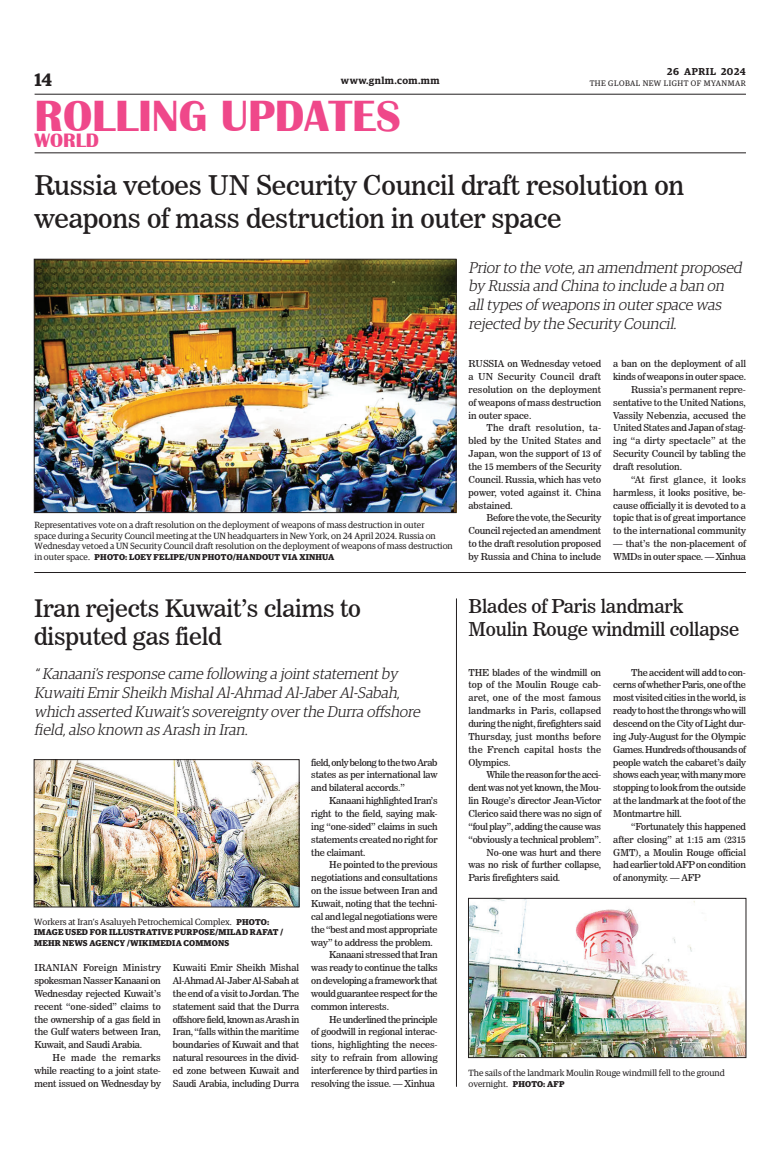
<style>
.page{position:relative;width:773px;height:1152px;background:#fff}
.page>*{position:absolute;margin:0;border:0;box-sizing:border-box;transform-origin:0 0}
.t1{font:700 45px "Britannic";color:#ef488a}
._2_Clm_Head{font:27px/32.4px "News 706 BT Roman C";letter-spacing:-.01em;color:#231f20}
._2_Clm_Head-2{font:24px/28.8px "News 706 BT Roman C";letter-spacing:-.01em;color:#231f20}
.t2{font:700 20px "Britannic";color:#ef488a}
._2_Clm_Head-3{font:19px/22.8px "News 706 BT Roman C";letter-spacing:-.01em;color:#231f20}
.t3{font:600 18px "Guardian Egyp";color:#231f20}
.t4{font:italic 300 15.5px/18.6px "Guardian Egyp";color:#231f20}
.t5{font:600 10px "Guardian Egyp";letter-spacing:.05em;color:#231f20}
._2nd_Body{font:9.5px/12.9px "News 706 BT Roman C";letter-spacing:-.02em;color:#231f20;text-align:justify}
.Normal_Para{font:9.5px/12.9px "News 706 BT Roman C";letter-spacing:-.005em;color:#231f20;text-align:justify}
.t6{font:9px/10.8px "Guardian Egyp";color:#231f20}
.t7{font:700 8.5px/10.2px "Guardian Egyp";letter-spacing:.02em;color:#231f20}
.t8{font:8px "Guardian Egyp";letter-spacing:.06em;color:#231f20}
.s1{font-weight:400;font-size:9px}
.s2{font-weight:700;font-size:8.5px}
</style>
<div class="page">
<hr style="left:35px;top:94px;width:711px;height:1px;background:#231f20">
<hr style="left:35px;top:152px;width:711px;height:1px;background:#231f20">
<img style="left:36px;top:261px;width:418px;height:250px">
<div style="left:34px;top:259px;width:422px;height:254px;border:1px solid #231f20"></div>
<hr style="left:34px;top:572px;width:712px;height:1px;background:#231f20">
<img style="left:36px;top:762px;width:261px;height:143px">
<img style="left:470px;top:900px;width:274px;height:156px">
<div style="left:468px;top:898px;width:278px;height:160px;border:1px solid #231f20"></div>
<hr style="left:456px;top:598px;width:1px;height:489px;background:#231f20">
<p class="t5" style="left:667px;top:64px;width:80px">26 APRIL 2024</p>
<h3 class="t3" style="left:35px;top:67px;width:19px">14</h3>
<p class="t5" style="left:341px;top:73px;width:100px">www.gnlm.com.mm</p>
<p class="t8" style="left:589px;top:78px;width:158px">THE GLOBAL NEW LIGHT OF MYANMAR</p>
<h1 class="t1" style="left:35px;top:91px;width:368px">ROLLING UPDATES</h1>
<h3 class="t2" style="left:35px;top:129px;width:66px">WORLD</h3>
<p class="_2_Clm_Head" style="left:35px;top:169px;width:651px">Russia vetoes UN Security Council draft resolution on weapons of mass destruction in outer space</p>
<p class="t4" style="left:468px;top:257px;width:278px">Priorto the vote,an amendmentproposed by Russia and China to include a ban on alltypes of weapons in outerspace was<br>rej ected by the Security Council.</p>
<p class="t6" style="left:35px;top:519px;width:420px">Representatives vote on a draft resolution on the deployment of weapons of mass destruction in outer<br>space during a Security Council meeting at the UN headquarters in New York, on 24 April 2024. Russia on<br>Wednesday vetoed a UN Security Council draft resolution on the deployment of weapons of mass destruction</p>
<p class="t7" style="left:35px;top:551px;width:301px"><span class="s1">in outer space.</span> PHOTO: LOEY FELIPE/UN PHOTO/HANDOUT VIA XINHUA</p>
<p class="_2_Clm_Head-2" style="left:34px;top:594px;width:328px">Iran rejects Kuwait’s claims to disputed gas field</p>
<p class="t4" style="left:34px;top:664px;width:390px">“Kanaani’s response came following a j ointstatementby KuwaitiEmirSheikh MishalAl-Ahmad Al-JaberAl-Sabah, which asserted Kuwait’s sovereignty overthe Durra offshore field,also known as Arash in Iran.</p>
<p class="t6" style="left:34px;top:916px;width:237px">Workers at Iran’s Asaluyeh Petrochemical Complex. <span class="s2">PHOTO:</span></p>
<p class="t7" style="left:34px;top:926px;width:251px">IMAGE USED FOR ILLUSTRATIVE PURPOSE/MILAD RAFAT /<br>MEHR NEWS AGENCY /WIKIMEDIA COMMONS</p>
<p class="Normal_Para" style="left:35px;top:961px;width:128px">IRANIAN Foreign Ministry spokesman Nasser Kanaani on Wednesday rejected Kuwait’s recent “one-sided” claims to the ownership of a gas field in the Gulf waters between Iran, Kuwait, and Saudi Arabia.</p>
<p class="_2nd_Body" style="left:35px;top:1051px;width:128px;text-indent:18px">He made the remarks while reacting to a joint state&shy;ment issued on Wednesday by</p>
<p class="_2nd_Body" style="left:173px;top:961px;width:128px">Kuwaiti Emir Sheikh Mishal Al-Ahmad Al-Jaber Al-Sabah at the end of a visit to Jordan. The statement said that the Durra offshore field, known as Arash in Iran, “falls within the maritime boundaries of Kuwait and that natural resources in the divid&shy;ed zone between Kuwait and Saudi Arabia, including Durra</p>
<p class="_2nd_Body" style="left:311px;top:756px;width:128px">field, only belong to the two Arab states as per international law and bilateral accords.”</p>
<p class="_2nd_Body" style="left:311px;top:794px;width:128px;text-indent:18px">Kanaani highlighted Iran’s right to the field, saying mak&shy;ing “one-sided” claims in such statements created no right for the claimant.</p>
<p class="_2nd_Body" style="left:311px;top:859px;width:128px;text-indent:18px">He pointed to the previous negotiations and consultations on the issue between Iran and Kuwait, noting that the techni&shy;cal and legal negotiations were the “best and most appropriate way” to address the problem.</p>
<p class="_2nd_Body" style="left:311px;top:948px;width:128px;text-indent:18px">Kanaani stressed that Iran was ready to continue the talks on developing a framework that would guarantee respect for the common interests.</p>
<p class="_2nd_Body" style="left:311px;top:1013px;width:128px;text-indent:18px">He underlined the principle of goodwill in regional interac&shy;tions, highlighting the neces&shy;sity to refrain from allowing interference by third parties in resolving the issue. — Xinhua</p>
<p class="Normal_Para" style="left:468px;top:357px;width:134px">RUSSIA on Wednesday vetoed a UN Security Council draft resolution on the deployment of weapons of mass destruction in outer space.</p>
<p class="_2nd_Body" style="left:468px;top:422px;width:134px;text-indent:18px">The draft resolution, ta&shy;bled by the United States and Japan, won the support of 13 of the 15 members of the Security Council. Russia, which has veto power, voted against it. China abstained.</p>
<p class="_2nd_Body" style="left:468px;top:512px;width:134px;text-indent:18px">Before the vote, the Security Council rejected an amendment to the draft resolution proposed by Russia and China to include</p>
<p class="_2nd_Body" style="left:613px;top:357px;width:134px">a ban on the deployment of all kinds of weapons in outer space.</p>
<p class="_2nd_Body" style="left:613px;top:383px;width:134px;text-indent:18px">Russia’s permanent repre&shy;sentative to the United Nations, Vassily Nebenzia, accused the United States and Japan of stag&shy;ing “a dirty spectacle” at the Security Council by tabling the draft resolution.</p>
<p class="_2nd_Body" style="left:613px;top:473px;width:134px;text-indent:18px">“At first glance, it looks harmless, it looks positive, be&shy;cause officially it is devoted to a topic that is of great importance to the international community</p>
<p class="_2nd_Body" style="left:613px;top:537px;width:134px">— that’s the non-placement of<br>WMDs in outer space. — Xinhua</p>
<p class="_2_Clm_Head-3" style="left:468px;top:595px;width:272px">Blades of Paris landmark<br>Moulin Rouge windmill collapse</p>
<p class="Normal_Para" style="left:468px;top:666px;width:134px">THE blades of the windmill on top of the Moulin Rouge cab&shy;aret, one of the most famous landmarks in Paris, collapsed during the night, firefighters said Thursday, just months before the French capital hosts the Olympics.</p>
<p class="_2nd_Body" style="left:468px;top:768px;width:134px;text-indent:18px">While the reason for the acci&shy;dent was not yet known, the Mou&shy;lin Rouge’s director Jean-Victor Clerico said there was no sign of “foul play”, adding the cause was “obviously a technical problem”.</p>
<p class="_2nd_Body" style="left:468px;top:846px;width:134px;text-indent:18px">No-one was hurt and there was no risk of further collapse, Paris firefighters said.</p>
<p class="_2nd_Body" style="left:613px;top:666px;width:134px;text-indent:18px">The accident will add to con&shy;cerns of whether Paris, one of the most visited cities in the world, is ready to host the throngs who will descend on the City of Light dur&shy;ing July-August for the Olympic Games. Hundreds of thousands of people watch the cabaret’s daily shows each year, with many more stopping to look from the outside at the landmark at the foot of the Montmartre hill.</p>
<p class="_2nd_Body" style="left:613px;top:820px;width:134px;text-indent:18px">“Fortunately this happened after closing” at 1:15 am (2315<br>GMT), a Moulin Rouge official had earlier told AFP on condition of anonymity. — AFP</p>
<p class="t6" style="left:468px;top:1067px;width:258px">The sails of the landmark Moulin Rouge windmill fell to the ground overnight. <span class="s2">PHOTO: AFP</span></p>
</div>
